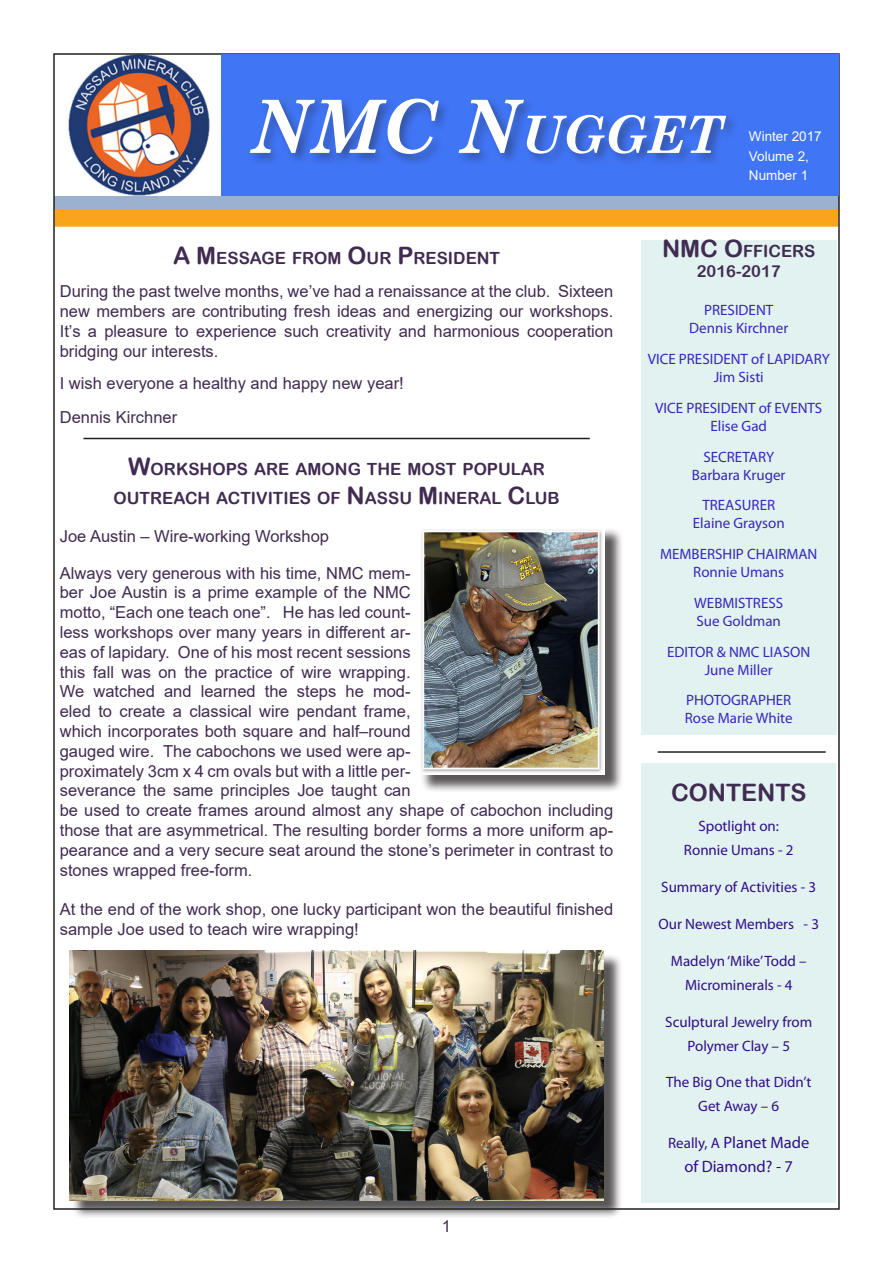
<style>
.page{position:relative;width:893px;height:1263px;background:#fff}
.page>*{position:absolute;margin:0;border:0;box-sizing:border-box;transform-origin:0 0}
.t1{font:italic 700 73.5px "Century Schoolbook";color:#fff}
.t2{font:italic 700 51.45px "Century Schoolbook";color:#fff}
.t3{font:24px "Arial Rounded MT Bold";color:#412b51}
.t4{font:16.8px/28.8px "Arial Rounded MT Bold";color:#412b51;text-align:center}
.t5{font:16.5px/19.8px "Arial";color:#412b51}
.t6{font:16.5px/24px "Myriad Pro";color:#300e86;text-align:center}
.t7{font:16.5px "Arial Rounded MT Bold";color:#412b51}
.t8{font:15px/18px "Myriad Pro";color:#3827ba;text-align:center}
.t9{font:15px/24px "Myriad Pro";color:#300e86;text-align:center}
.t10{font:13.5px/19.5px "Arial";color:#fff}
.s1{font-size:24px}
.s2{font-size:15px}
</style>
<div class="page">
<div style="left:53px;top:53px;width:787px;height:175px;background:#f9a51b;border:2px solid #fff"></div>
<img style="left:56px;top:56px;width:166px;height:140px">
<div style="left:54px;top:196px;width:785px;height:13px;background:#9cb0d0"></div>
<div style="left:641px;top:240px;width:196px;height:494px;background:#e1f2f0"></div>
<div style="left:222px;top:54px;width:617px;height:142px;background:#4075f6"></div>
<div style="left:246px;top:95px;width:491px;height:72px;background:#231f20;opacity:.4"></div>
<div style="left:642px;top:763px;width:194px;height:439px;background:#e1f2f0"></div>
<hr style="left:83px;top:438px;width:507px;height:1px;background:#231f20">
<hr style="left:658px;top:751px;width:168px;height:2px;background:#231f20">
<div style="left:71px;top:953px;width:552px;height:266px;background:#231f20;opacity:.75"></div>
<img style="left:69px;top:950px;width:535px;height:250px">
<div style="left:420px;top:527px;width:203px;height:267px;background:#231f20;opacity:.75"></div>
<img style="left:420px;top:527px;width:185px;height:248px">
<h1 class="t1" style="left:249px;top:70px;width:273px">NMC N</h1>
<h2 class="t2" style="left:520px;top:95px;width:203px">ugget</h2>
<p class="t10" style="left:749px;top:127px;width:74px">Winter 2017<br>Volume 2,</p>
<p class="t10" style="left:749px;top:166px;width:61px">Number 1</p>
<p class="t4" style="left:173px;top:243px;width:329px"><span class="s1">A M</span> ESSAGE FROM <span class="s1">O</span>UR <span class="s1">P</span>RESIDENT</p>
<p class="t5" style="left:60px;top:282px;width:555px;text-align:justify">During the past twelve months, we’ve had a renaissance at the club. Sixteen new members are contributing fresh ideas and energizing our workshops.<br>It’s a pleasure to experience such creativity and harmonious cooperation bridging our interests.</p>
<p class="t5" style="left:60px;top:366px;width:345px;line-height:34.2px">I wish everyone a healthy and happy new year!<br>Dennis Kirchner</p>
<p class="t4" style="left:114px;top:454px;width:447px"><span class="s1">W</span>ORKSHOPS ARE AMONG THE MOST POPULAR<br>OUTREACH ACTIVITIES OF <span class="s1">N</span>ASSU <span class="s1">M</span> INERAL <span class="s1">C</span>LUB</p>
<p class="t5" style="left:60px;top:518px;width:352px;line-height:36.3px">Joe Austin – Wire-working Workshop<br>Always very generous with his time, NMC mem-</p>
<p class="t5" style="left:60px;top:583px;width:555px">ber Joe Austin is a prime example of the NMC<br>motto, “Each one teach one”. He has led count-<br>less workshops over many years in different ar-<br>eas of lapidary. One of his most recent sessions<br>this fall was on the practice of wire wrapping.<br>We watched and learned the steps he mod-<br>eled to create a classical wire pendant frame,<br>which incorporates both square and half–round<br>gauged wire. The cabochons we used were ap-<br>proximately 3cm x 4 cm ovals but with a little per-<br>severance the same principles Joe taught can<br>be used to create frames around almost any shape of cabochon including those that are asymmetrical. The resulting border forms a more uniform ap&shy;pearance and a very secure seat around the stone’s perimeter in contrast to stones wrapped free-form.</p>
<p class="t5" style="left:60px;top:899px;width:555px">At the end of the work shop, one lucky participant won the beautiful finished sample Joe used to teach wire wrapping!</p>
<p class="t5" style="left:442px;top:1216px;width:11px">1</p>
<h3 class="t3" style="left:662px;top:235px;width:19px">NMC</h3>
<p class="t4" style="left:724px;top:237px;width:93px"><span class="s1">O</span>FFICERS</p>
<p class="t7" style="left:697px;top:261px;width:85px">2016-2017</p>
<p class="t8" style="left:689px;top:301px;width:101px">PRESIDENT<br>Dennis Kirchner</p>
<p class="t8" style="left:648px;top:350px;width:184px">VICE PRESIDENT of LAPIDARY<br>Jim Sisti</p>
<p class="t8" style="left:655px;top:399px;width:169px">VICE PRESIDENT of EVENTS<br>Elise Gad</p>
<p class="t8" style="left:692px;top:447px;width:95px">SECRETARY<br>Barbara Kruger</p>
<p class="t8" style="left:693px;top:496px;width:93px">TREASURER<br>Elaine Grayson</p>
<p class="t8" style="left:660px;top:545px;width:159px">MEMBERSHIP CHAIRMAN<br>Ronnie Umans</p>
<p class="t8" style="left:694px;top:594px;width:90px;text-align:left">WEBMISTRESS<br>Sue Goldman</p>
<p class="t8" style="left:667px;top:642px;width:145px">EDITOR &amp; NMC LIASON<br>June Miller</p>
<p class="t8" style="left:685px;top:691px;width:109px;text-align:left">PHOTOGRAPHER<br>Rose Marie White</p>
<h3 class="t3" style="left:671px;top:778px;width:18px">CONTENTS</h3>
<p class="t9" style="left:684px;top:814px;width:111px">Spotlight on:<br>Ronnie Umans - 2</p>
<p class="t9" style="left:661px;top:875px;width:156px">Summary of Activities - 3</p>
<p class="t9" style="left:658px;top:912px;width:162px">Our Newest Members - 3</p>
<p class="t9" style="left:671px;top:948px;width:137px">Madelyn ‘Mike’ Todd –<br>Microminerals - 4</p>
<p class="t9" style="left:665px;top:1009px;width:148px">Sculptural Jewelry from<br>Polymer Clay – 5</p>
<p class="t9" style="left:666px;top:1070px;width:147px">The Big One that Didn’t<br>Get Away – 6</p>
<p class="t6" style="left:668px;top:1130px;width:143px"><span class="s2">Really, A</span> Planet Made of Diamond? - 7</p>
</div>
